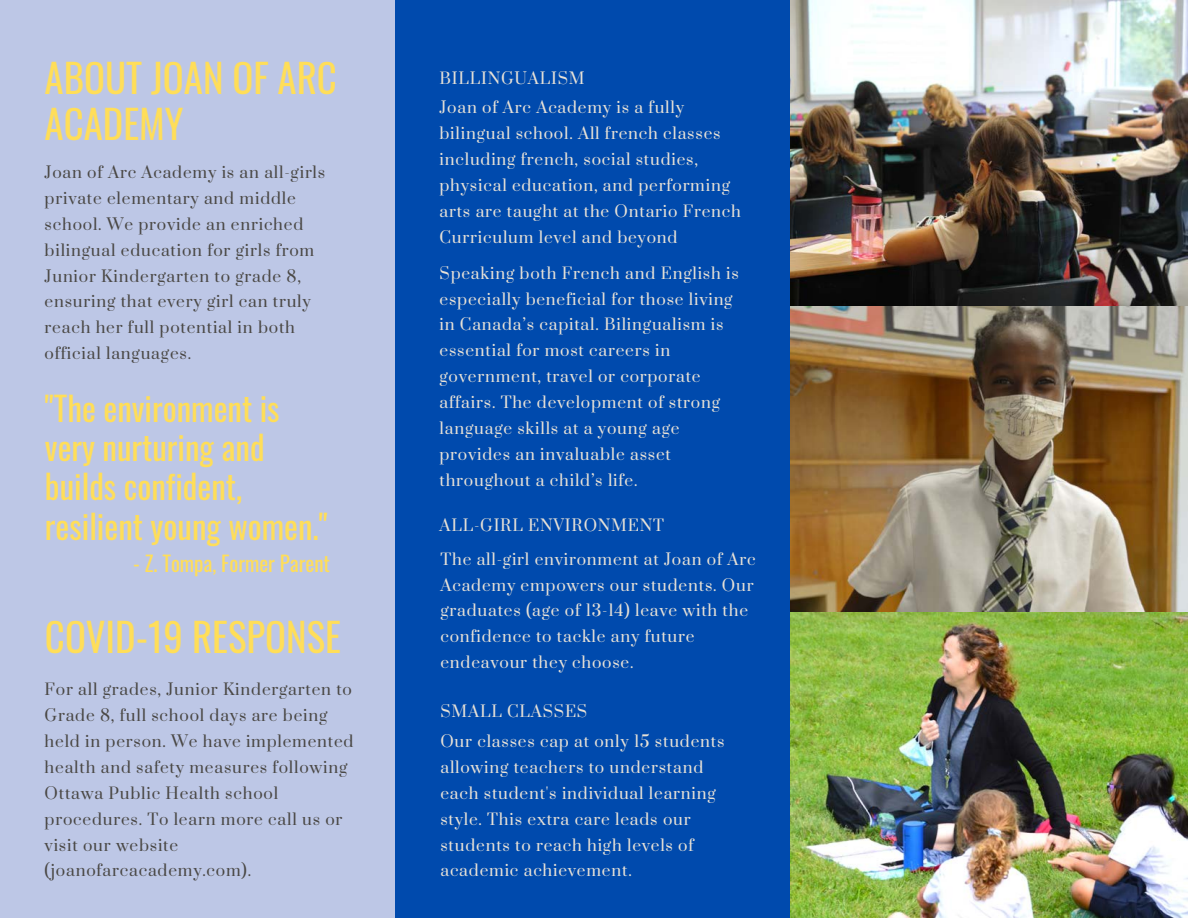
<style>
.page{position:relative;width:1188px;height:918px;background:#bdc7e6}
.page>*{position:absolute;margin:0;border:0;box-sizing:border-box;transform-origin:0 0}
.t1{font:38.85px/46.2px "Oswald";color:#ffde59}
.t2{font:33px/39.3px "Oswald";color:#ffde59}
.t3{font:21px "Oswald";color:#ffde59}
.t4{font:15.6px/25.8px "Prata";letter-spacing:.05em;color:#e7e1d7}
.t5{font:15.6px/25.8px "Prata";letter-spacing:.05em;color:#4a4845}
</style>
<div class="page">
<div style="left:396px;top:0;width:395px;height:918px;background:#004aad"></div>
<img style="left:791px;top:0;width:397px;height:918px">
<h1 class="t1" style="left:45px;top:53px;width:294px">ABOUT JOAN OF ARC<br>ACADEMY</h1>
<p class="t5" style="left:45px;top:160px;width:282px">Joan of Arc Academy is an all-girls private elementary and middle school. We provide an enriched bilingual education for girls from<br>Junior Kindergarten to grade 8, ensuring that every girl can truly reach her full potential in both official languages.</p>
<h2 class="t2" style="left:45px;top:387px;width:284px">"The environment is very nurturing and builds confident, resilient young women."</h2>
<h3 class="t3" style="left:133px;top:547px;width:198px">- Z. Tompa, Former Parent</h3>
<h1 class="t1" style="left:45px;top:612px;width:297px">COVID-19 RESPONSE</h1>
<p class="t5" style="left:45px;top:677px;width:310px">For all grades, Junior Kindergarten to<br>Grade 8, full school days are being held in person. We have implemented health and safety measures following<br>Ottawa Public Health school procedures. To learn more call us or visit our website (joanofarcacademy.com).</p>
<p class="t4" style="left:440px;top:64px;width:246px;line-height:29.5px">BILLINGUALISM<br>Joan of Arc Academy is a fully</p>
<p class="t4" style="left:440px;top:121px;width:303px">bilingual school. All french classes including french, social studies, physical education, and performing arts are taught at the Ontario French Curriculum level and beyond</p>
<p class="t4" style="left:440px;top:261px;width:301px">Speaking both French and English is especially beneficial for those living in Canada’s capital. Bilingualism is essential for most careers in government, travel or corporate affairs. The development of strong language skills at a young age provides an invaluable asset throughout a child’s life.</p>
<p class="t4" style="left:440px;top:509px;width:318px;line-height:34px">ALL-GIRL ENVIRONMENT<br>The all-girl environment at Joan of Arc</p>
<p class="t4" style="left:440px;top:573px;width:315px">Academy empowers our students. Our graduates (age of 13-14) leave with the confidence to tackle any future endeavour they choose.</p>
<p class="t4" style="left:440px;top:696px;width:286px;line-height:30.6px">SMALL CLASSES<br>Our classes cap at only 15 students</p>
<p class="t4" style="left:440px;top:755px;width:277px">allowing teachers to understand each student's individual learning style. This extra care leads our students to reach high levels of academic achievement.</p>
</div>
